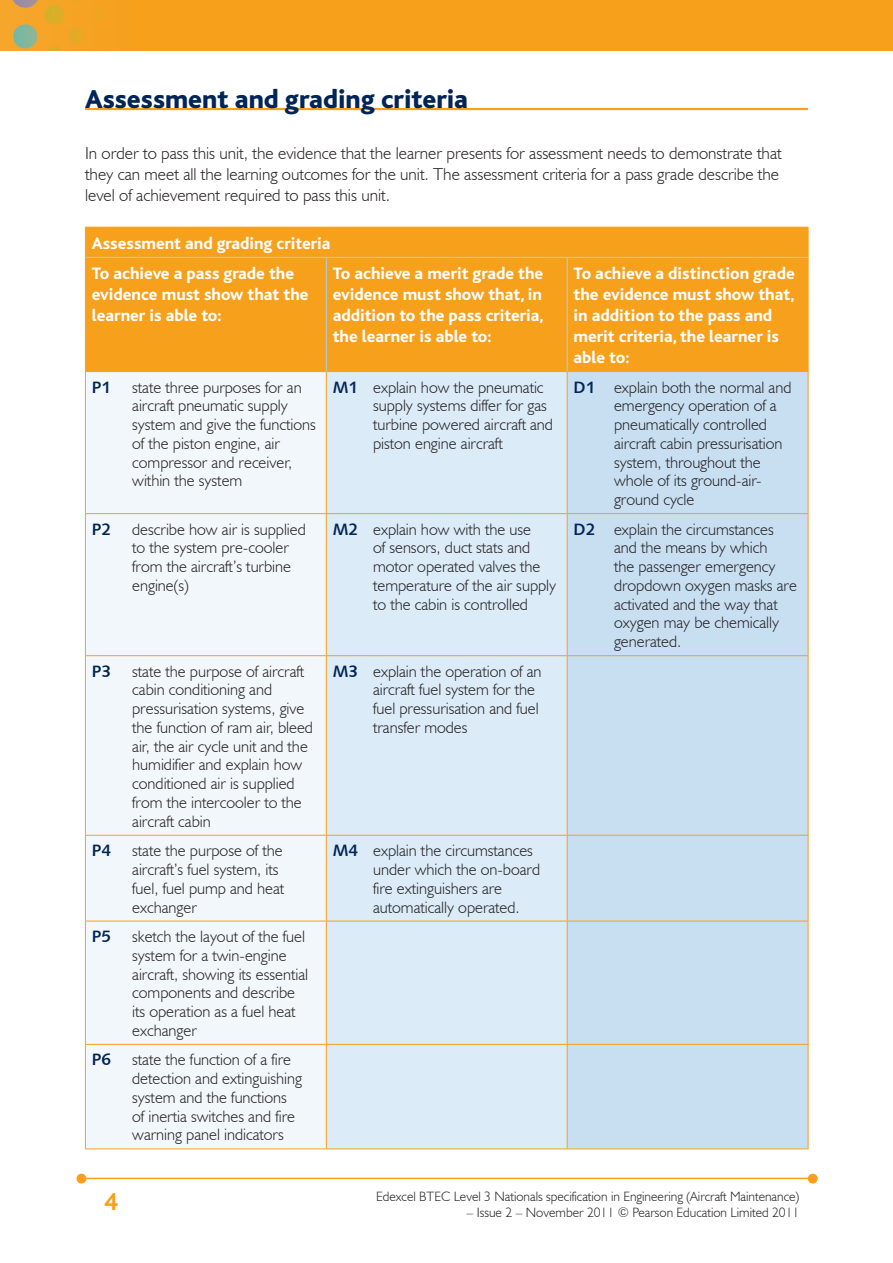
<style>
.page{position:relative;width:893px;height:1263px;background:#fff}
.page>*{position:absolute;margin:0;border:0;box-sizing:border-box;transform-origin:0 0}
.hb-guide{font:800 27px "Bliss";color:#002556}
.t1{font:700 25.5px "Bliss";color:#f6a01b}
.table_head{font:800 17.25px/21px "Bliss";color:#fff}
.text{font:300 17.25px/21px "Humanist 521 BT";color:#231f20}
.table_text-indented{font:300 16.5px/18.8px "Humanist 521 BT";color:#231f20}
.table_text-indented-2{font:16.5px "Humanist 531 BT Bold A";color:#002556}
.t2{font:300 13.5px "Humanist 521 BT";color:#231f20}
.s1{font-family:"Humanist 531 BT Bold A";font-weight:400;color:#002556}
</style>
<div class="page">
<img style="left:0;top:0;width:893px;height:51px">
<hr style="left:82px;top:1178px;width:728px;height:1px;background:#f6a01b">
<div style="left:809px;top:1174px;width:8px;height:9px;background:#f6a01b;border-radius:50%"></div>
<div style="left:808px;top:1174px;width:10px;height:9px;border:2px solid #f6a01b;border-radius:50%"></div>
<div style="left:77px;top:1174px;width:9px;height:9px;background:#f6a01b;border-radius:50%"></div>
<div style="left:77px;top:1174px;width:9px;height:9px;border:2px solid #f6a01b;border-radius:50%"></div>
<hr style="left:85px;top:108px;width:723px;height:2px;background:#f6a01b">
<div style="left:86px;top:228px;width:722px;height:143px;background:#f6a01b"></div>
<div style="left:86px;top:372px;width:240px;height:776px;background:#f2f7fb"></div>
<div style="left:327px;top:372px;width:240px;height:776px;background:#dbebf7"></div>
<div style="left:568px;top:372px;width:240px;height:776px;background:#c8dff2"></div>
<hr style="left:85px;top:371px;width:241px;height:1px;background:#f6a01b">
<hr style="left:326px;top:371px;width:241px;height:1px;background:#f6a01b">
<hr style="left:567px;top:371px;width:241px;height:1px;background:#f6a01b">
<svg style="left:808px;top:228px;width:1px;height:29px"></svg>
<svg style="left:85px;top:228px;width:1px;height:29px"></svg>
<hr style="left:85px;top:227px;width:241px;height:1px;background:#f6a01b">
<hr style="left:326px;top:227px;width:241px;height:1px;background:#f6a01b">
<hr style="left:567px;top:227px;width:241px;height:1px;background:#f6a01b">
<hr style="left:85px;top:257px;width:1px;height:114px;background:#f6a01b">
<hr style="left:86px;top:257px;width:240px;height:1px;background:#accfed">
<hr style="left:326px;top:258px;width:1px;height:113px;background:#accfed">
<hr style="left:326px;top:257px;width:241px;height:1px;background:#accfed">
<hr style="left:567px;top:258px;width:1px;height:113px;background:#accfed">
<hr style="left:808px;top:257px;width:1px;height:114px;background:#f6a01b">
<hr style="left:567px;top:257px;width:241px;height:1px;background:#accfed">
<hr style="left:85px;top:372px;width:1px;height:141px;background:#f6a01b">
<hr style="left:326px;top:372px;width:1px;height:141px;background:#f6a01b">
<hr style="left:567px;top:372px;width:1px;height:141px;background:#f6a01b">
<hr style="left:808px;top:372px;width:1px;height:141px;background:#f6a01b">
<hr style="left:326px;top:514px;width:1px;height:141px;background:#f6a01b">
<hr style="left:567px;top:514px;width:1px;height:141px;background:#f6a01b">
<hr style="left:85px;top:514px;width:1px;height:141px;background:#f6a01b">
<hr style="left:808px;top:514px;width:1px;height:141px;background:#f6a01b">
<hr style="left:85px;top:513px;width:241px;height:1px;background:#f6a01b">
<hr style="left:326px;top:513px;width:241px;height:1px;background:#f6a01b">
<hr style="left:567px;top:513px;width:241px;height:1px;background:#f6a01b">
<hr style="left:326px;top:656px;width:1px;height:179px;background:#f6a01b">
<hr style="left:567px;top:656px;width:1px;height:179px;background:#f6a01b">
<hr style="left:85px;top:656px;width:1px;height:179px;background:#f6a01b">
<hr style="left:808px;top:656px;width:1px;height:179px;background:#f6a01b">
<hr style="left:85px;top:655px;width:241px;height:1px;background:#f6a01b">
<hr style="left:326px;top:655px;width:241px;height:1px;background:#f6a01b">
<hr style="left:567px;top:655px;width:241px;height:1px;background:#f6a01b">
<hr style="left:326px;top:836px;width:1px;height:85px;background:#f6a01b">
<hr style="left:567px;top:836px;width:1px;height:85px;background:#f6a01b">
<hr style="left:85px;top:836px;width:1px;height:85px;background:#f6a01b">
<hr style="left:808px;top:836px;width:1px;height:85px;background:#f6a01b">
<hr style="left:85px;top:835px;width:241px;height:1px;background:#f6a01b">
<hr style="left:326px;top:835px;width:241px;height:1px;background:#f6a01b">
<hr style="left:567px;top:835px;width:241px;height:1px;background:#f6a01b">
<hr style="left:326px;top:921px;width:1px;height:123px;background:#f6a01b">
<hr style="left:567px;top:921px;width:1px;height:123px;background:#f6a01b">
<hr style="left:85px;top:921px;width:1px;height:123px;background:#f6a01b">
<hr style="left:808px;top:921px;width:1px;height:123px;background:#f6a01b">
<hr style="left:85px;top:921px;width:241px;height:1px;background:#f6a01b">
<hr style="left:326px;top:921px;width:241px;height:1px;background:#f6a01b">
<hr style="left:567px;top:921px;width:241px;height:1px;background:#f6a01b">
<hr style="left:326px;top:1045px;width:1px;height:103px;background:#f6a01b">
<hr style="left:567px;top:1045px;width:1px;height:103px;background:#f6a01b">
<hr style="left:85px;top:1045px;width:1px;height:103px;background:#f6a01b">
<hr style="left:808px;top:1045px;width:1px;height:103px;background:#f6a01b">
<hr style="left:85px;top:1044px;width:241px;height:1px;background:#f6a01b">
<hr style="left:326px;top:1044px;width:241px;height:1px;background:#f6a01b">
<hr style="left:567px;top:1044px;width:241px;height:1px;background:#f6a01b">
<hr style="left:85px;top:1148px;width:241px;height:1px;background:#f6a01b">
<hr style="left:326px;top:1148px;width:241px;height:1px;background:#f6a01b">
<hr style="left:567px;top:1148px;width:241px;height:1px;background:#f6a01b">
<p class="hb-guide" style="left:85px;top:85px;width:384px">Assessment and grading criteria</p>
<p class="text" style="left:85px;top:142px;width:698px">In order to pass this unit, the evidence that the learner presents for assessment needs to demonstrate that they can meet all the learning outcomes for the unit. The assessment criteria for a pass grade describe the level of achievement required to pass this unit.</p>
<p class="table_head" style="left:92px;top:233px;width:240px">Assessment and grading criteria</p>
<p class="table_head" style="left:92px;top:263px;width:218px">To achieve a pass grade the evidence must show that the learner is able to:</p>
<p class="table_head" style="left:333px;top:263px;width:213px;text-align:justify">To achieve a merit grade the evidence must show that, in addition to the pass criteria, the learner is able to:</p>
<p class="table_head" style="left:574px;top:263px;width:223px">To achieve a distinction grade the evidence must show that, in addition to the pass and merit criteria, the learner is able to:</p>
<p class="table_text-indented-2" style="left:92px;top:377px;width:21px">P1</p>
<p class="table_text-indented" style="left:132px;top:377px;width:185px">state three purposes for an aircraft pneumatic supply system and give the functions of the piston engine, air compressor and receiver, within the system</p>
<p class="table_text-indented" style="left:373px;top:377px;width:181px;text-indent:-40px"><span class="s1">M1</span> explain how the pneumatic supply systems differ for gas turbine powered aircraft and piston engine aircraft</p>
<p class="table_text-indented" style="left:614px;top:377px;width:179px;text-indent:-40px"><span class="s1">D1</span> explain both the normal and emergency operation of a pneumatically controlled aircraft cabin pressurisation system, throughout the whole of its ground-air&shy;ground cycle</p>
<p class="table_text-indented-2" style="left:92px;top:519px;width:21px">P2</p>
<p class="table_text-indented" style="left:132px;top:519px;width:175px">describe how air is supplied to the system pre-cooler from the aircraft’s turbine engine(s)</p>
<p class="table_text-indented" style="left:373px;top:519px;width:184px;text-indent:-40px"><span class="s1">M2</span> explain how with the use<br>of sensors, duct stats and motor operated valves the temperature of the air supply to the cabin is controlled</p>
<p class="table_text-indented" style="left:614px;top:519px;width:184px;text-indent:-40px"><span class="s1">D2</span> explain the circumstances and the means by which<br>the passenger emergency dropdown oxygen masks are activated and the way that oxygen may be chemically generated.</p>
<p class="table_text-indented-2" style="left:92px;top:661px;width:21px">P3</p>
<p class="table_text-indented" style="left:132px;top:661px;width:182px">state the purpose of aircraft cabin conditioning and pressurisation systems, give the function of ram air, bleed air, the air cycle unit and the humidifier and explain how conditioned air is supplied from the intercooler to the aircraft cabin</p>
<p class="table_text-indented" style="left:373px;top:661px;width:170px;text-indent:-40px"><span class="s1">M3</span> explain the operation of an aircraft fuel system for the fuel pressurisation and fuel transfer modes</p>
<p class="table_text-indented-2" style="left:92px;top:840px;width:21px">P4</p>
<p class="table_text-indented" style="left:132px;top:841px;width:154px">state the purpose of the aircraft’s fuel system, its fuel, fuel pump and heat exchanger</p>
<p class="table_text-indented" style="left:373px;top:841px;width:169px;text-indent:-40px"><span class="s1">M4</span> explain the circumstances under which the on-board fire extinguishers are automatically operated.</p>
<p class="table_text-indented-2" style="left:92px;top:926px;width:21px">P5</p>
<p class="table_text-indented" style="left:132px;top:927px;width:177px">sketch the layout of the fuel system for a twin-engine aircraft, showing its essential components and describe its operation as a fuel heat exchanger</p>
<p class="table_text-indented-2" style="left:92px;top:1049px;width:21px">P6</p>
<p class="table_text-indented" style="left:132px;top:1050px;width:171px">state the function of a fire detection and extinguishing system and the functions of inertia switches and fire warning panel indicators</p>
<h2 class="t1" style="left:104px;top:1188px;width:15px">4</h2>
<p class="t2" style="left:376px;top:1188px;width:425px">Edexcel BTEC Level 3 Nationals specification in Engineering (Aircraft Maintenance)</p>
<p class="t2" style="left:466px;top:1204px;width:334px">– Issue 2 – November 2011 © Pearson Education Limited 2011</p>
</div>
